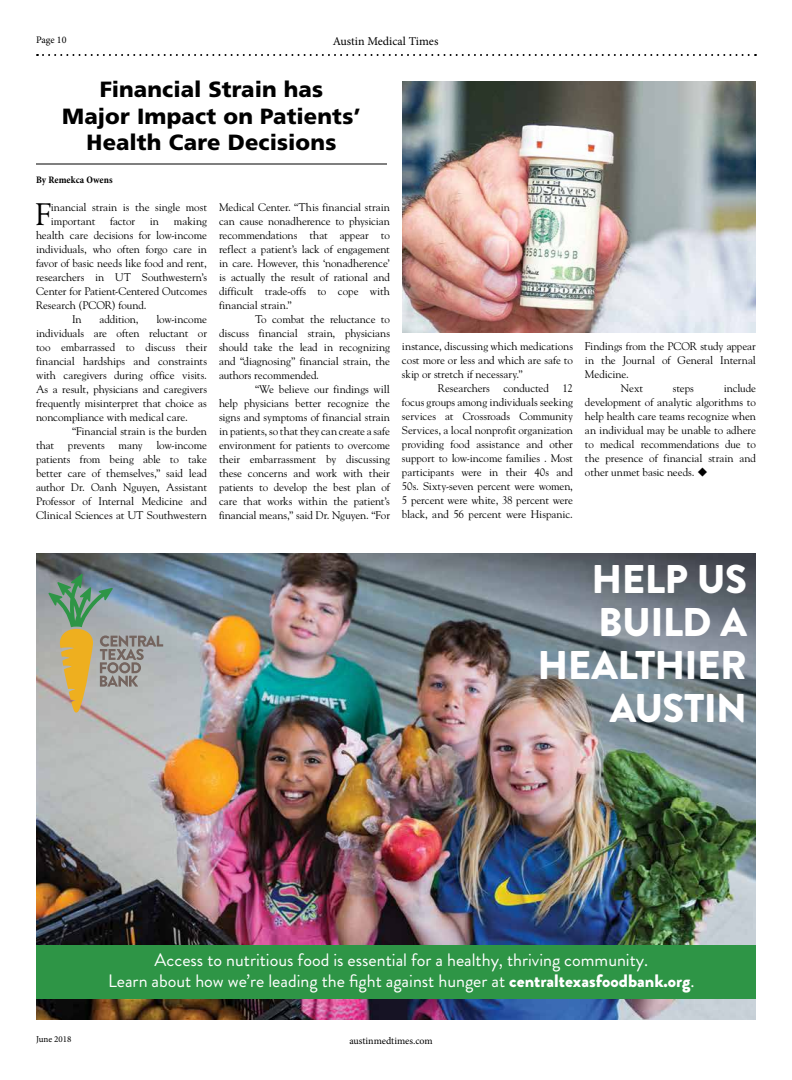
<style>
.page{position:relative;width:792px;height:1080px;background:#fff}
.page>*{position:absolute;margin:0;border:0;box-sizing:border-box;transform-origin:0 0}
.t1{font:900 40px/43px "Brandon Grotesque";letter-spacing:-.02em;color:#fff;text-align:right}
.t2{font:30.9px "Goudy";color:#000}
.t3{font:900 22px/26.4px "Frutiger";letter-spacing:.005em;color:#000;text-align:center}
.t4{font:18px/21.6px "Brandon Grotesque";color:#fff;text-align:center}
.t5{font:12px "Minion Pro";color:#000}
.t6{font:11px/14px "Goudy";letter-spacing:-.005em;color:#000;text-align:justify}
.t7{font:10px "Minion Pro";letter-spacing:-.005em;color:#000}
.t8{font:700 condensed 10px "Minion Pro";letter-spacing:.01em;color:#000}
.t9{font:9px "Minion Pro";color:#000}
.s1{font-weight:900}
</style>
<div class="page">
<svg style="left:37px;top:54px;width:719px;height:2px"></svg>
<img style="left:402px;top:81px;width:354px;height:252px">
<img style="left:36px;top:553px;width:720px;height:467px">
<div style="left:36px;top:945px;width:720px;height:53px;background:#2e9546"></div>
<img style="left:36px;top:559px;width:142px;height:169px">
<svg style="left:48px;top:574px;width:115px;height:139px;background:#9ea190"></svg>
<hr style="left:36px;top:164px;width:351px;height:1px;background:#000">
<p class="t7" style="left:36px;top:33px;width:32px">Page 10</p>
<p class="t5" style="left:333px;top:33px;width:107px">Austin Medical Times</p>
<h3 class="t3" style="left:62px;top:76px;width:300px">Financial Strain has<br>Major Impact on Patients’<br>Health Care Decisions</h3>
<p class="t8" style="left:36px;top:173px;width:78px">By Remekca Owens</p>
<h2 class="t2" style="left:35px;top:195px;width:17px">F</h2>
<p class="t6" style="left:51px;top:200px;width:158px">inancial strain is the single most important</p>
<p class="t6" style="left:110px;top:214px;width:27px">factor</p>
<p class="t6" style="left:150px;top:214px;width:11px">in</p>
<p class="t6" style="left:174px;top:214px;width:35px">making</p>
<p class="t6" style="left:36px;top:228px;width:172px">health care decisions for low-income</p>
<p class="t6" style="left:36px;top:242px;width:172px">individuals, who often forgo care in</p>
<p class="t6" style="left:36px;top:256px;width:172px">favor of basic needs like food and rent,</p>
<p class="t6" style="left:36px;top:270px;width:173px">researchers in UT Southwestern’s</p>
<p class="t6" style="left:36px;top:284px;width:173px">Center for Patient-Centered Outcomes</p>
<p class="t6" style="left:36px;top:298px;width:112px">Research (PCOR) found.</p>
<p class="t6" style="left:72px;top:312px;width:11px">In</p>
<p class="t6" style="left:100px;top:312px;width:40px">addition,</p>
<p class="t6" style="left:36px;top:312px;width:173px;text-indent:120px">low-income individuals are often reluctant or too embarrassed to discuss their financial hardships and constraints with caregivers during office visits.<br>As a result, physicians and caregivers frequently misinterpret that choice as noncompliance with medical care.</p>
<p class="t6" style="left:36px;top:424px;width:173px;text-indent:36px">“Financial strain is the burden that prevents many low-income patients from being able to take better care of themselves,” said lead author Dr. Oanh Nguyen, Assistant Professor of Internal Medicine and Clinical Sciences at UT Southwestern</p>
<p class="t6" style="left:219px;top:200px;width:173px">Medical Center. “This financial strain can cause nonadherence to physician recommendations that appear to reflect a patient’s lack of engagement in care. However, this ‘nonadherence’ is actually the result of rational and difficult trade-offs to cope with financial strain.”</p>
<p class="t6" style="left:219px;top:312px;width:173px;text-indent:36px">To combat the reluctance to discuss financial strain, physicians should take the lead in recognizing and “diagnosing” financial strain, the authors recommended.</p>
<p class="t6" style="left:219px;top:382px;width:173px;text-indent:36px">“We believe our findings will help physicians better recognize the signs and symptoms of financial strain in patients, so that they can create a safe environment for patients to overcome their embarrassment by discussing these concerns and work with their patients to develop the best plan of care that works within the patient’s financial means,” said Dr. Nguyen. “For</p>
<p class="t6" style="left:402px;top:339px;width:173px">instance, discussing which medications cost more or less and which are safe to skip or stretch if necessary.”</p>
<p class="t6" style="left:402px;top:381px;width:173px;text-indent:36px">Researchers conducted 12 focus groups among individuals seeking services at Crossroads Community Services, a local nonprofit organization providing food assistance and other support to low-income families . Most participants were in their 40s and 50s. Sixty-seven percent were women, 5 percent were white, 38 percent were black, and 56 percent were Hispanic.</p>
<p class="t6" style="left:585px;top:339px;width:172px">Findings from the PCOR study appear</p>
<p class="t6" style="left:585px;top:353px;width:173px">in the Journal of General Internal</p>
<p class="t6" style="left:585px;top:367px;width:45px">Medicine.</p>
<p class="t6" style="left:621px;top:381px;width:24px">Next</p>
<p class="t6" style="left:673px;top:381px;width:23px">steps</p>
<p class="t6" style="left:585px;top:381px;width:173px;text-indent:139px">include development of analytic algorithms to help health care teams recognize when an individual may be unable to adhere to medical recommendations due to the presence of financial strain and other unmet basic needs. ◆</p>
<h1 class="t1" style="left:538px;top:558px;width:211px">HELP US<br>BUILD A<br>HEALTHIER<br>AUSTIN</h1>
<h3 class="t4" style="left:108px;top:949px;width:588px">Access to nutritious food is essential for a healthy, thriving community.<br>Learn about how we’re leading the fight against hunger at <span class="s1">centraltexasfoodbank.org</span>.</h3>
<p class="t9" style="left:36px;top:1033px;width:37px">June 2018</p>
<p class="t7" style="left:349px;top:1034px;width:85px">austinmedtimes.com</p>
</div>
